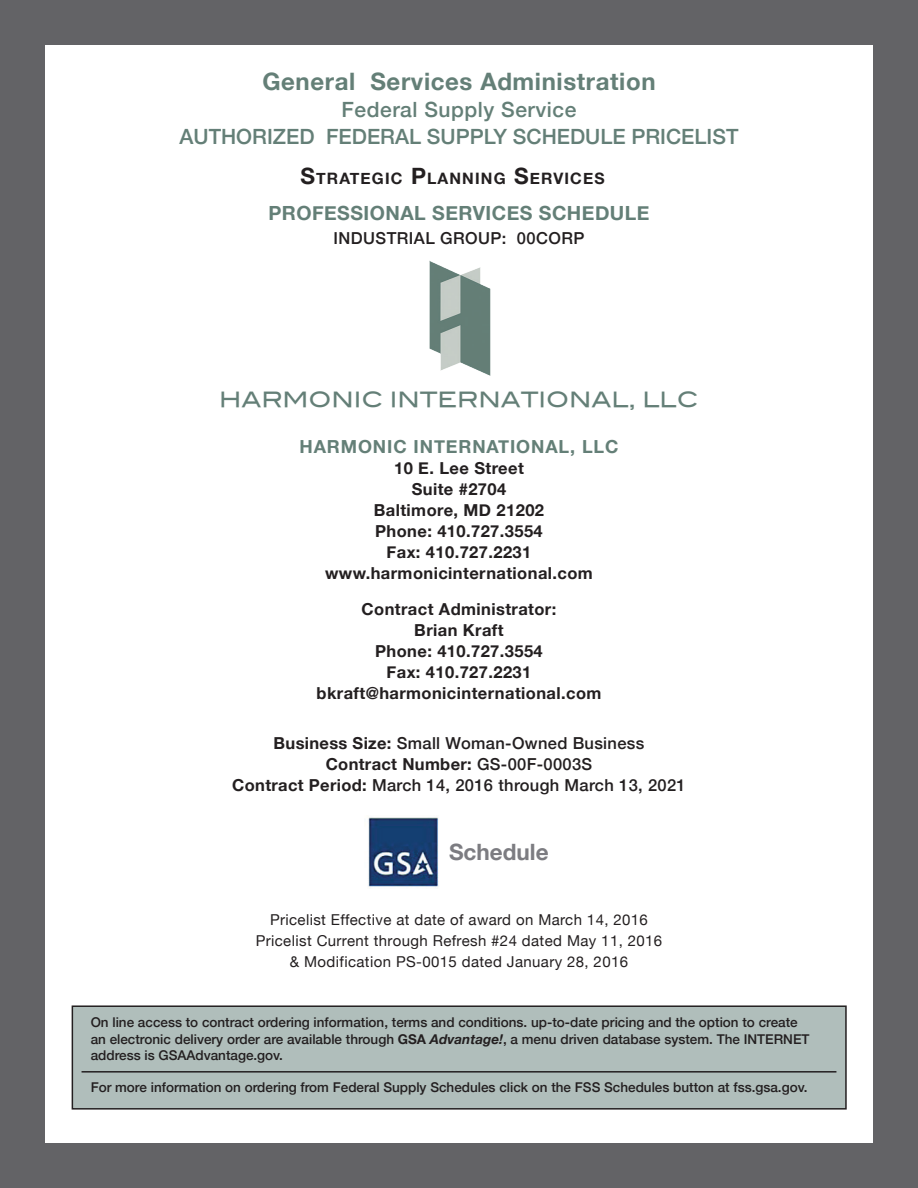
<style>
.page{position:relative;width:918px;height:1188px;background:#fff}
.page>*{position:absolute;margin:0;border:0;box-sizing:border-box;transform-origin:0 0}
.t1{font:700 24px "Helvetica Neue";letter-spacing:.025em;color:#647f77}
.t2{font:700 22.5px "Helvetica Neue";color:#7c7c81}
.t3{font:500 21px/27px "Helvetica Neue";color:#647f77;text-align:center}
.t4{font:500 21px "Blair Md ITCTT";color:#647f77}
.t5{font:700 19.5px "Helvetica Neue";letter-spacing:.025em;color:#647f77}
.t6{font:700 18px "Helvetica Neue";letter-spacing:.05em;color:#647f77}
.t7{font:700 16.5px/21px "Helvetica Neue";letter-spacing:.025em;color:#231f20;text-align:center}
.t8{font:500 16.5px/21px "Helvetica Neue";letter-spacing:.02em;color:#231f20;text-align:center}
.t9{font:700 15.75px "Helvetica Neue";letter-spacing:.07em;color:#231f20}
.t10{font:15px/21px "Helvetica Neue";letter-spacing:.025em;color:#231f20;text-align:center}
.t11{font:500 13.5px/16.2px "Helvetica Neue";color:#231f20}
.s1{font-size:22.5px}
.s2{font-weight:700}
.s3{font-weight:700;font-style:italic}
</style>
<div class="page">
<div style="left:0;top:0;width:918px;height:1188px;border:45px solid #636366"></div>
<img style="left:429px;top:260px;width:62px;height:116px">
<div style="left:72px;top:1006px;width:774px;height:103px;background:#b0bebb"></div>
<div style="left:72px;top:1005px;width:775px;height:105px;border:2px solid #231f20"></div>
<hr style="left:82px;top:1071px;width:754px;height:2px;background:#231f20">
<img style="left:368px;top:817px;width:71px;height:70px">
<h1 class="t1" style="left:262px;top:63px;width:395px">General Services Administration</h1>
<h3 class="t3" style="left:180px;top:94px;width:560px">Federal Supply Service<br>AUTHORIZED FEDERAL SUPPLY SCHEDULE PRICELIST</h3>
<p class="t9" style="left:300px;top:166px;width:305px"><span class="s1">S</span>TRATEGIC <span class="s1">P</span>LANNING <span class="s1">S</span>ERVICES</p>
<h3 class="t5" style="left:268px;top:198px;width:383px">PROFESSIONAL SERVICES SCHEDULE</h3>
<p class="t8" style="left:334px;top:227px;width:252px">INDUSTRIAL GROUP: 00CORP</p>
<h3 class="t4" style="left:219px;top:382px;width:481px">HARMONIC INTERNATIONAL, LLC</h3>
<h3 class="t6" style="left:299px;top:433px;width:321px">HARMONIC INTERNATIONAL, LLC</h3>
<p class="t7" style="left:325px;top:458px;width:269px">10 E. Lee Street<br>Suite #2704<br>Baltimore, MD 21202<br>Phone: 410.727.3554<br>Fax: 410.727.2231 www.harmonicinternational.com</p>
<p class="t7" style="left:317px;top:599px;width:286px">Contract Administrator:<br>Brian Kraft<br>Phone: 410.727.3554<br>Fax: 410.727.2231 bkraft@harmonicinternational.com</p>
<p class="t8" style="left:232px;top:731px;width:455px"><span class="s2">Business Size:</span> Small Woman-Owned Business<br><span class="s2">Contract Number:</span> GS-00F-0003S<br><span class="s2">Contract Period:</span> March 14, 2016 through March 13, 2021</p>
<h2 class="t2" style="left:449px;top:834px;width:101px">Schedule</h2>
<p class="t10" style="left:256px;top:910px;width:408px">Pricelist Effective at date of award on March 14, 2016<br>Pricelist Current through Refresh #24 dated May 11, 2016 &amp; Modification PS-0015 dated January 28, 2016</p>
<p class="t11" style="left:91px;top:1013px;width:720px">On line access to contract ordering information, terms and conditions. up-to-date pricing and the option to create an electronic delivery order are available through <span class="s2">GSA</span> <span class="s3">Advantage!</span>, a menu driven database system. The INTERNET address is GSAAdvantage.gov.</p>
<p class="t11" style="left:91px;top:1078px;width:718px">For more information on ordering from Federal Supply Schedules click on the FSS Schedules button at fss.gsa.gov.</p>
</div>
